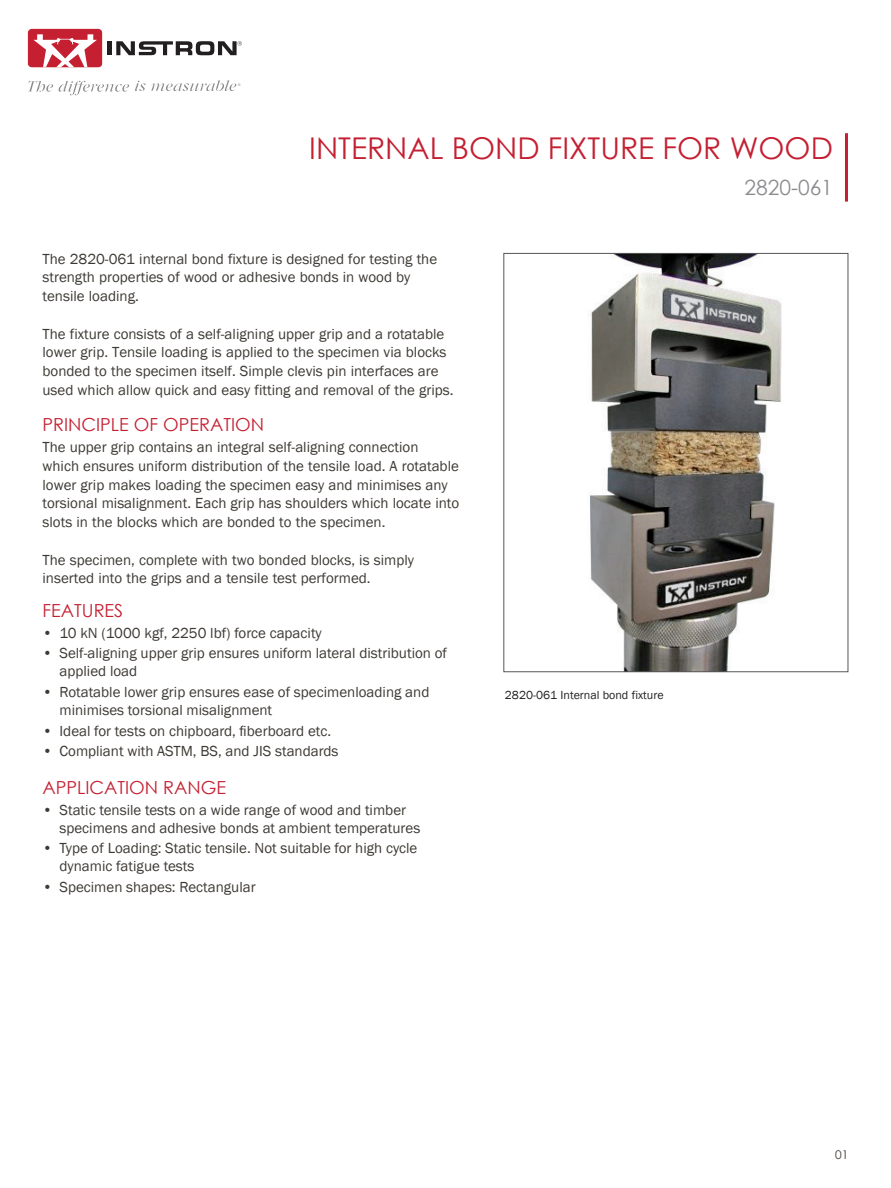
<style>
.page{position:relative;width:891px;height:1188px;background:#fff}
.page>*{position:absolute;margin:0;border:0;box-sizing:border-box;transform-origin:0 0}
.t1{font:30px "Century Gothic";color:#c42032}
.t2{font:21px "Century Gothic";color:#8b8a8e}
.t3{font:18px "Century Gothic";color:#c42032}
.Body_Text{font:15px/18.8px "Franklin Gothic";color:#3d3934}
.t4{font:12px "Franklin Gothic";color:#231f20}
.t5{font:12px "Century Gothic";color:#3d3934}
</style>
<div class="page">
<div style="left:28px;top:29px;width:74px;height:38px;background:#c42032;border-radius:4px"></div>
<svg style="left:33px;top:34px;width:64px;height:33px"></svg>
<div style="left:107px;top:41px;width:5px;height:14px;background:#231f20"></div>
<svg style="left:116px;top:41px;width:126px;height:14px"></svg>
<svg style="left:28px;top:80px;width:213px;height:15px"></svg>
<hr style="left:845px;top:133px;width:3px;height:69px;background:#c42032">
<img style="left:589px;top:255px;width:193px;height:415px">
<div style="left:503px;top:253px;width:345px;height:419px;border:1px solid #55565a"></div>
<p class="t1" style="left:309px;top:127px;width:525px">INTERNAL BOND FIXTURE FOR WOOD</p>
<p class="t2" style="left:745px;top:173px;width:90px">2820-061</p>
<p class="Body_Text" style="left:43px;top:250px;width:396px">The 2820-061 internal bond fixture is designed for testing the strength properties of wood or adhesive bonds in wood by tensile loading.</p>
<p class="Body_Text" style="left:43px;top:325px;width:413px">The fixture consists of a self-aligning upper grip and a rotatable lower grip. Tensile loading is applied to the specimen via blocks bonded to the specimen itself. Simple clevis pin interfaces are used which allow quick and easy fitting and removal of the grips.</p>
<p class="t3" style="left:43px;top:412px;width:223px">PRINCIPLE OF OPERATION</p>
<p class="Body_Text" style="left:43px;top:438px;width:418px">The upper grip contains an integral self-aligning connection<br>which ensures uniform distribution of the tensile load. A rotatable lower grip makes loading the specimen easy and minimises any torsional misalignment. Each grip has shoulders which locate into slots in the blocks which are bonded to the specimen.</p>
<p class="Body_Text" style="left:43px;top:551px;width:373px">The specimen, complete with two bonded blocks, is simply inserted into the grips and a tensile test performed.</p>
<p class="t3" style="left:43px;top:598px;width:82px">FEATURES</p>
<p class="Body_Text" style="left:43px;top:624px;width:281px">• 10 kN (1000 kgf, 2250 lbf) force capacity</p>
<p class="Body_Text" style="left:60px;top:645px;width:389px;line-height:18px;text-indent:-17px">• Self-aligning upper grip ensures uniform lateral distribution of applied load</p>
<p class="Body_Text" style="left:60px;top:683px;width:371px;line-height:18px;text-indent:-17px">• Rotatable lower grip ensures ease of specimenloading and minimises torsional misalignment</p>
<p class="Body_Text" style="left:43px;top:722px;width:290px">• Ideal for tests on chipboard, fiberboard etc.</p>
<p class="Body_Text" style="left:43px;top:742px;width:298px">• Compliant with ASTM, BS, and JIS standards</p>
<p class="t3" style="left:43px;top:775px;width:185px">APPLICATION RANGE</p>
<p class="Body_Text" style="left:60px;top:801px;width:362px;line-height:18px;text-indent:-17px">• Static tensile tests on a wide range of wood and timber specimens and adhesive bonds at ambient temperatures</p>
<p class="Body_Text" style="left:60px;top:840px;width:359px;line-height:18px;text-indent:-17px">• Type of Loading: Static tensile. Not suitable for high cycle dynamic fatigue tests</p>
<p class="Body_Text" style="left:43px;top:878px;width:215px">• Specimen shapes: Rectangular</p>
<p class="t4" style="left:505px;top:687px;width:160px">2820-061 Internal bond fixture</p>
<p class="t5" style="left:835px;top:1146px;width:15px">01</p>
</div>
